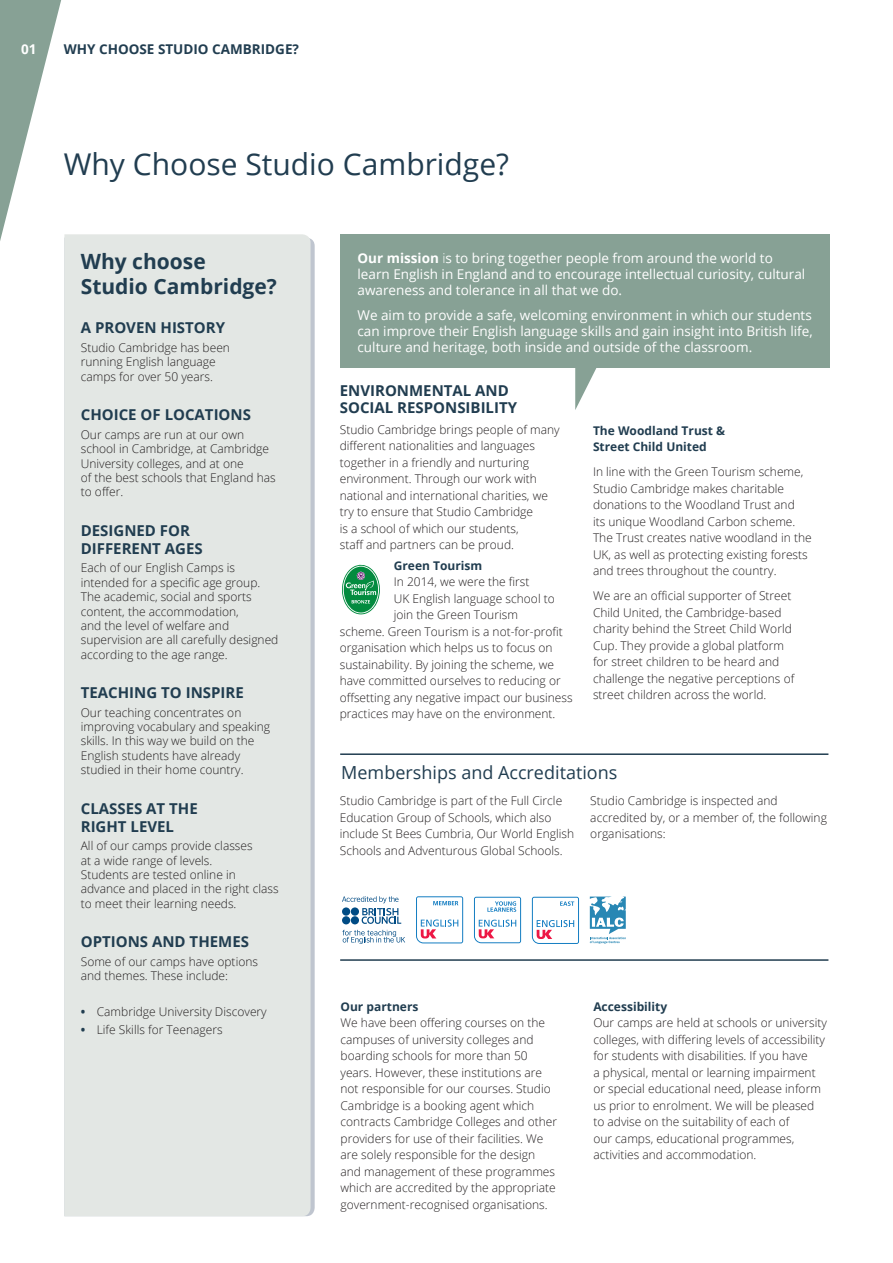
<style>
.page{position:relative;width:893px;height:1263px;background:#fff}
.page>*{position:absolute;margin:0;border:0;box-sizing:border-box;transform-origin:0 0}
.t1{font:30px "Open Sans";color:#213d50}
.t2{font:700 21px/25.2px "Open Sans";color:#213d50}
.t3{font:18px "Open Sans";color:#213d50}
.t4{font:700 15px/18px "Open Sans";color:#213d50}
.t5{font:13.5px/16.2px "Open Sans";color:#fff}
.t6{font:700 13.5px "Open Sans";color:#213d50}
.t7{font:700 13.5px "Open Sans";color:#fff}
.t8{font:300 12px/16.5px "Open Sans";color:#231f20}
.t9{font:700 12px/16.5px "Open Sans";color:#213d50}
.s1{font-weight:700;color:#213d50}
.s2{font-weight:700}
.s3{font-weight:300}
</style>
<div class="page">
<div style="left:64px;top:234px;width:247px;height:982px;background:#e3e7e4"></div>
<svg style="left:342px;top:564px;width:38px;height:50px"></svg>
<svg style="left:575px;top:368px;width:22px;height:42px"></svg>
<div style="left:340px;top:234px;width:489px;height:134px;background:#87a195"></div>
<hr style="left:340px;top:753px;width:488px;height:2px;background:#213d50">
<hr style="left:340px;top:959px;width:488px;height:2px;background:#213d50">
<svg style="left:342px;top:930px;width:63px;height:14px"></svg>
<svg style="left:342px;top:896px;width:59px;height:28px"></svg>
<div style="left:342px;top:907px;width:8px;height:9px;background:#004b84;border-radius:50%"></div>
<div style="left:351px;top:907px;width:8px;height:9px;background:#004b84;border-radius:50%"></div>
<div style="left:342px;top:916px;width:8px;height:8px;background:#004b84;border-radius:50%"></div>
<div style="left:351px;top:916px;width:8px;height:8px;background:#004b84;border-radius:50%"></div>
<svg style="left:590px;top:896px;width:36px;height:48px"></svg>
<svg style="left:416px;top:896px;width:47px;height:47px"></svg>
<svg style="left:474px;top:897px;width:47px;height:46px"></svg>
<svg style="left:532px;top:897px;width:47px;height:47px"></svg>
<svg style="left:0;top:0;width:61px;height:241px"></svg>
<p class="t7" style="left:21px;top:39px;width:17px">01</p>
<p class="t6" style="left:64px;top:39px;width:237px">WHY CHOOSE STUDIO CAMBRIDGE?</p>
<h1 class="t1" style="left:64px;top:144px;width:447px">Why Choose Studio Cambridge?</h1>
<h2 class="t2" style="left:81px;top:248px;width:198px">Why choose<br>Studio Cambridge?</h2>
<p class="t4" style="left:81px;top:319px;width:146px">A PROVEN HISTORY</p>
<p class="t8" style="left:81px;top:340px;width:151px;line-height:14.4px">Studio Cambridge has been running English language camps for over 50 years.</p>
<p class="t4" style="left:81px;top:405px;width:172px">CHOICE OF LOCATIONS</p>
<p class="t8" style="left:81px;top:427px;width:196px;line-height:14.4px">Our camps are run at our own school in Cambridge, at Cambridge<br>University colleges, and at one<br>of the best schools that England has to offer.</p>
<p class="t4" style="left:81px;top:521px;width:123px">DESIGNED FOR<br>DIFFERENT AGES</p>
<p class="t8" style="left:81px;top:560px;width:199px;line-height:14.4px">Each of our English Camps is intended for a specific age group.<br>The academic, social and sports content, the accommodation,<br>and the level of welfare and supervision are all carefully designed according to the age range.</p>
<p class="t4" style="left:81px;top:683px;width:165px">TEACHING TO INSPIRE</p>
<p class="t8" style="left:81px;top:705px;width:191px;line-height:14.4px">Our teaching concentrates on improving vocabulary and speaking skills. In this way we build on the<br>English students have already studied in their home country.</p>
<p class="t4" style="left:81px;top:799px;width:118px">CLASSES AT THE<br>RIGHT LEVEL</p>
<p class="t8" style="left:81px;top:838px;width:199px;line-height:14.4px">All of our camps provide classes<br>at a wide range of levels.<br>Students are tested online in advance and placed in the right class to meet their learning needs.</p>
<p class="t4" style="left:81px;top:932px;width:170px">OPTIONS AND THEMES</p>
<p class="t8" style="left:81px;top:954px;width:179px;line-height:14.4px">Some of our camps have options and themes. These include:</p>
<p class="t8" style="left:81px;top:1003px;width:187px"><span class="s1">•</span> Cambridge University Discovery</p>
<p class="t8" style="left:81px;top:1021px;width:143px"><span class="s1">•</span> Life Skills for Teenagers</p>
<p class="t5" style="left:358px;top:249px;width:449px"><span class="s2">Our mission</span> <span class="s3">i</span>s to bring together people from around the world to learn English in England and to encourage intellectual curiosity, cultural awareness and tolerance in all that we do.</p>
<p class="t5" style="left:358px;top:306px;width:457px;text-align:justify">We aim to provide a safe, welcoming environment in which our students can improve their English language skills and gain insight into British life, culture and heritage, both inside and outside of the classroom.</p>
<p class="t4" style="left:340px;top:381px;width:179px;line-height:17.2px">ENVIRONMENTAL AND<br>SOCIAL RESPONSIBILITY</p>
<p class="t8" style="left:340px;top:421px;width:221px">Studio Cambridge brings people of many different nationalities and languages together in a friendly and nurturing environment. Through our work with national and international charities, we try to ensure that Studio Cambridge<br>is a school of which our students,<br>staff and partners can be proud.</p>
<p class="t9" style="left:394px;top:557px;width:90px">Green Tourism</p>
<p class="t8" style="left:394px;top:573px;width:137px">In 2014, we were the first</p>
<p class="t8" style="left:394px;top:590px;width:163px">UK English language school to</p>
<p class="t8" style="left:394px;top:606px;width:126px">join the Green Tourism</p>
<p class="t8" style="left:340px;top:623px;width:225px">scheme. Green Tourism is a not-for-profit</p>
<p class="t8" style="left:340px;top:639px;width:214px">organisation which helps us to focus on</p>
<p class="t8" style="left:340px;top:656px;width:216px">sustainability. By joining the scheme, we</p>
<p class="t8" style="left:340px;top:672px;width:222px">have committed ourselves to reducing or</p>
<p class="t8" style="left:340px;top:689px;width:234px">offsetting any negative impact our business</p>
<p class="t8" style="left:340px;top:705px;width:217px">practices may have on the environment.</p>
<p class="t9" style="left:593px;top:422px;width:134px">The Woodland Trust &amp;<br>Street Child United</p>
<p class="t8" style="left:593px;top:463px;width:220px">In line with the Green Tourism scheme, Studio Cambridge makes charitable donations to the Woodland Trust and<br>its unique Woodland Carbon scheme.<br>The Trust creates native woodland in the UK, as well as protecting existing forests and trees throughout the country.</p>
<p class="t8" style="left:593px;top:587px;width:203px">We are an official supporter of Street Child United, the Cambridge-based charity behind the Street Child World Cup. They provide a global platform for street children to be heard and challenge the negative perceptions of street children across the world.</p>
<h3 class="t3" style="left:341px;top:760px;width:278px">Memberships and Accreditations</h3>
<p class="t8" style="left:590px;top:792px;width:238px">Studio Cambridge is inspected and accredited by, or a member of, the following organisations:</p>
<p class="t8" style="left:340px;top:792px;width:236px">Studio Cambridge is part of the Full Circle Education Group of Schools, which also include St Bees Cumbria, Our World English Schools and Adventurous Global Schools.</p>
<p class="t9" style="left:341px;top:998px;width:79px">Our partners</p>
<p class="t8" style="left:341px;top:1014px;width:218px">We have been offering courses on the campuses of university colleges and boarding schools for more than 50 years. However, these institutions are not responsible for our courses. Studio Cambridge is a booking agent which contracts Cambridge Colleges and other providers for use of their facilities. We are solely responsible for the design and management of these programmes which are accredited by the appropriate government-recognised organisations.</p>
<p class="t9" style="left:593px;top:998px;width:75px">Accessibility</p>
<p class="t8" style="left:593px;top:1014px;width:235px">Our camps are held at schools or university colleges, with differing levels of accessibility for students with disabilities. If you have<br>a physical, mental or learning impairment or special educational need, please inform us prior to enrolment. We will be pleased to advise on the suitability of each of<br>our camps, educational programmes, activities and accommodation.</p>
</div>
